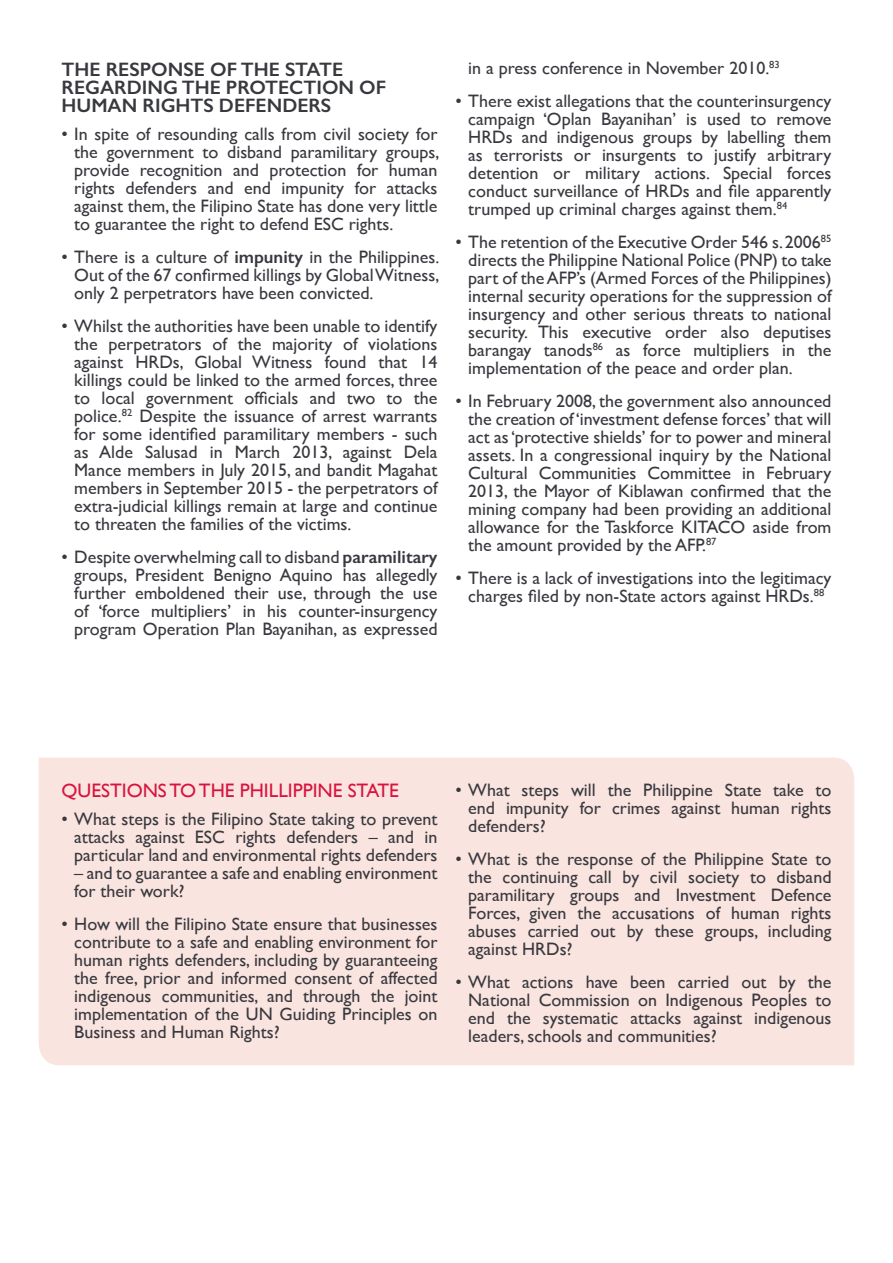
<style>
.page{position:relative;width:893px;height:1263px;background:#fff}
.page>*{position:absolute;margin:0;border:0;box-sizing:border-box;transform-origin:0 0}
.t1{font:600 19.5px/18px "Gill Sans";color:#38393f}
.t2{font:19.5px "Gill Sans";color:#d7143f}
.t3{font:18px/18px "Gill Sans";color:#38393f;text-align:justify}
.s1{font-weight:600}
</style>
<div class="page">
<div style="left:39px;top:757px;width:815px;height:308px;background:#fae4df"></div>
<p class="t1" style="left:62px;top:60px;width:326px">THE RESPONSE OF THE STATE<br>REGARDING THE PROTECTION OF<br>HUMAN RIGHTS DEFENDERS</p>
<p class="t3" style="left:74px;top:125px;width:367px;text-indent:-13px">• In spite of resounding calls from civil society for the government to disband paramilitary groups, provide recognition and protection for human rights defenders and end impunity for attacks against them, the Filipino State has done very little to guarantee the right to defend ESC rights.</p>
<p class="t3" style="left:74px;top:248px;width:367px;text-indent:-13px">• There is a culture of <span class="s1">impunity</span> in the Philippines.<br>Out of the 67 confirmed killings by Global Witness, only 2 perpetrators have been convicted.</p>
<p class="t3" style="left:74px;top:317px;width:365px;text-indent:-13px">• Whilst the authorities have been unable to identify the perpetrators of the majority of violations against HRDs, Global Witness found that 14 killings could be linked to the armed forces, three to local government officials and two to the police.<sup>82</sup> Despite the issuance of arrest warrants for some identified paramilitary members - such as Alde Salusad in March 2013, against Dela Mance members in July 2015, and bandit Magahat members in September 2015 - the perpetrators of extra-judicial killings remain at large and continue to threaten the families of the victims.</p>
<p class="t3" style="left:74px;top:548px;width:365px;text-indent:-13px">• Despite overwhelming call to disband <span class="s1">paramilitary </span>groups, President Benigno Aquino has allegedly further emboldened their use, through the use of ‘force multipliers’ in his counter-insurgency program Operation Plan Bayanihan, as expressed</p>
<p class="t3" style="left:468px;top:59px;width:313px">in a press conference in November 2010.<sup>83</sup></p>
<p class="t3" style="left:468px;top:92px;width:365px;text-indent:-13px">• There exist allegations that the counterinsurgency campaign ‘Oplan Bayanihan’ is used to remove HRDs and indigenous groups by labelling them as terrorists or insurgents to justify arbitrary detention or military actions. Special forces conduct surveillance of HRDs and file apparently trumped up criminal charges against them.<sup>84</sup></p>
<p class="t3" style="left:468px;top:233px;width:365px;text-indent:-13px">• The retention of the Executive Order 546 s. 2006<sup>85 </sup>directs the Philippine National Police (PNP) to take part of the AFP’s (Armed Forces of the Philippines) internal security operations for the suppression of insurgency and other serious threats to national security. This executive order also deputises barangay tanods<sup>86</sup> as force multipliers in the implementation of the peace and order plan.</p>
<p class="t3" style="left:468px;top:392px;width:365px;text-indent:-13px">• In February 2008, the government also announced the creation of ‘investment defense forces’ that will act as ‘protective shields’ for to power and mineral assets. In a congressional inquiry by the National Cultural Communities Committee in February 2013, the Mayor of Kiblawan confirmed that the mining company had been providing an additional allowance for the Taskforce KITACO aside from the amount provided by the AFP.<sup>87</sup></p>
<p class="t3" style="left:455px;top:569px;width:377px;text-align:center">• There is a lack of investigations into the legitimacy charges filed by non-State actors against HRDs.<sup>88</sup></p>
<p class="t2" style="left:62px;top:779px;width:339px">QUESTIONS TO THE PHILLIPPINE STATE</p>
<p class="t3" style="left:74px;top:810px;width:365px;text-indent:-13px">• What steps is the Filipino State taking to prevent attacks against ESC rights defenders – and in particular land and environmental rights defenders</p>
<p class="t3" style="left:74px;top:864px;width:365px">– and to guarantee a safe and enabling environment for their work?</p>
<p class="t3" style="left:74px;top:915px;width:365px;text-indent:-13px">• How will the Filipino State ensure that businesses contribute to a safe and enabling environment for human rights defenders, including by guaranteeing the free, prior and informed consent of affected indigenous communities, and through the joint implementation of the UN Guiding Principles on Business and Human Rights?</p>
<p class="t3" style="left:468px;top:780px;width:365px;text-indent:-13px">• What steps will the Philippine State take to end impunity for crimes against human rights defenders?</p>
<p class="t3" style="left:468px;top:849px;width:365px;text-indent:-13px">• What is the response of the Philippine State to the continuing call by civil society to disband paramilitary groups and Investment Defence Forces, given the accusations of human rights abuses carried out by these groups, including against HRDs?</p>
<p class="t3" style="left:468px;top:972px;width:365px;text-indent:-13px">• What actions have been carried out by the National Commission on Indigenous Peoples to end the systematic attacks against indigenous leaders, schools and communities?</p>
</div>
